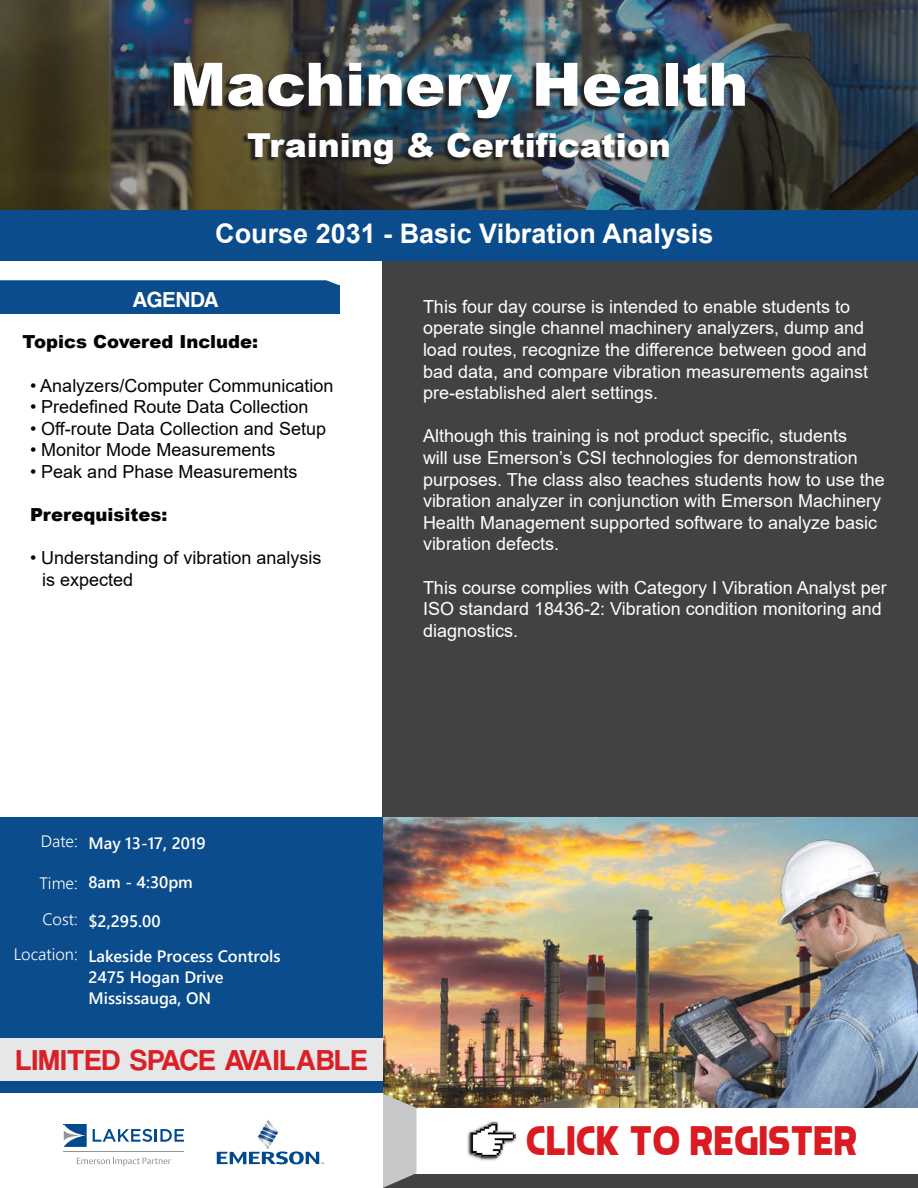
<style>
.page{position:relative;width:918px;height:1188px;background:#fff}
.page>*{position:absolute;margin:0;border:0;box-sizing:border-box;transform-origin:0 0}
.t1{font:900 60px "Arial";color:#fff}
.Contact_Info{font:45.45px "Piximisa";letter-spacing:.01em;color:#da1c22}
.t2{font:900 33px "Arial";color:#fff}
.Basic_Heading{font:30px "Coolvetica Rg";letter-spacing:.04em;color:#da2026}
.t3{font:700 27px "Arial";color:#fff}
.Basic_Heading-2{font:22.5px "Coolvetica Rg";letter-spacing:.06em;color:#fff}
.t4{font:18px/21.6px "Arial";color:#fff}
.t5{font:18px "Arial";color:#040503}
.t6{font:900 18px "Arial";color:#040503}
.t7{font:16.5px "Webly Sleek UI Semibold";color:#fff}
.t8{font:16.5px "Webly Sleek UI Semilight";color:#fff}
</style>
<div class="page">
<div style="left:382px;top:193px;width:536px;height:995px;background:#414243"></div>
<img style="left:382px;top:817px;width:536px;height:332px">
<div style="left:0;top:817px;width:382px;height:277px;background:#0b4c8c"></div>
<img style="left:0;top:0;width:918px;height:211px">
<div style="left:0;top:1039px;width:382px;height:42px;background:#e6e7e9"></div>
<div style="left:404px;top:1108px;width:513px;height:65px;background:#fff"></div>
<svg style="left:372px;top:1093px;width:45px;height:95px;background:#bbbab7"></svg>
<div style="left:0;top:1094px;width:382px;height:94px;background:#fff"></div>
<div style="left:0;top:211px;width:918px;height:50px;background:#0b4c8c"></div>
<img style="left:168px;top:64px;width:576px;height:60px">
<img style="left:242px;top:134px;width:426px;height:35px">
<svg style="left:0;top:280px;width:339px;height:5px;background:#1d5994"></svg>
<div style="left:0;top:285px;width:340px;height:29px;background:#0b4c8c"></div>
<svg style="left:77px;top:1158px;width:94px;height:8px"></svg>
<svg style="left:64px;top:1124px;width:23px;height:23px"></svg>
<svg style="left:93px;top:1129px;width:91px;height:13px"></svg>
<hr style="left:64px;top:1151px;width:120px;height:1px;background:#939598">
<svg style="left:217px;top:1120px;width:107px;height:44px"></svg>
<img style="left:467px;top:1121px;width:50px;height:40px">
<p class="t1" style="left:170px;top:41px;width:580px">Machinery Health</p>
<p class="t2" style="left:247px;top:121px;width:425px">Training &amp; Certification</p>
<p class="t3" style="left:215px;top:215px;width:500px">Course 2031 - Basic Vibration Analysis</p>
<p class="Basic_Heading-2" style="left:133px;top:286px;width:87px">AGENDA</p>
<p class="t6" style="left:22px;top:329px;width:237px">Topics Covered Include:</p>
<p class="t5" style="left:30px;top:373px;width:305px">• Analyzers/Computer Communication</p>
<p class="t5" style="left:30px;top:394px;width:280px">• Predefined Route Data Collection</p>
<p class="t5" style="left:30px;top:416px;width:298px">• Off-route Data Collection and Setup</p>
<p class="t5" style="left:30px;top:438px;width:247px">• Monitor Mode Measurements</p>
<p class="t5" style="left:30px;top:459px;width:269px">• Peak and Phase Measurements</p>
<p class="t6" style="left:30px;top:502px;width:139px">Prerequisites:</p>
<p class="t5" style="left:30px;top:546px;width:293px">• Understanding of vibration analysis</p>
<p class="t5" style="left:42px;top:567px;width:93px">is expected</p>
<p class="t4" style="left:423px;top:296px;width:447px">This four day course is intended to enable students to operate single channel machinery analyzers, dump and load routes, recognize the difference between good and bad data, and compare vibration measurements against pre-established alert settings.</p>
<p class="t4" style="left:423px;top:425px;width:463px">Although this training is not product specific, students<br>will use Emerson’s CSI technologies for demonstration purposes. The class also teaches students how to use the vibration analyzer in conjunction with Emerson Machinery Health Management supported software to analyze basic vibration defects.</p>
<p class="t4" style="left:423px;top:576px;width:465px">This course complies with Category I Vibration Analyst per<br>ISO standard 18436-2: Vibration condition monitoring and diagnostics.</p>
<p class="t8" style="left:41px;top:829px;width:38px">Date:</p>
<p class="t8" style="left:39px;top:871px;width:40px">Time:</p>
<p class="t8" style="left:42px;top:907px;width:37px">Cost:</p>
<p class="t8" style="left:14px;top:942px;width:65px">Location:</p>
<p class="t7" style="left:88px;top:830px;width:119px">May 13-17, 2019</p>
<p class="t7" style="left:88px;top:870px;width:106px">8am - 4:30pm</p>
<p class="t7" style="left:88px;top:909px;width:74px">$2,295.00</p>
<p class="t7" style="left:88px;top:944px;width:194px">Lakeside Process Controls</p>
<p class="t7" style="left:88px;top:965px;width:137px">2475 Hogan Drive</p>
<p class="t7" style="left:88px;top:986px;width:124px">Mississauga, ON</p>
<p class="Basic_Heading" style="left:16px;top:1043px;width:352px">LIMITED SPACE AVAILABLE</p>
<p class="Contact_Info" style="left:525px;top:1113px;width:333px">CLICK TO REGISTER</p>
</div>
